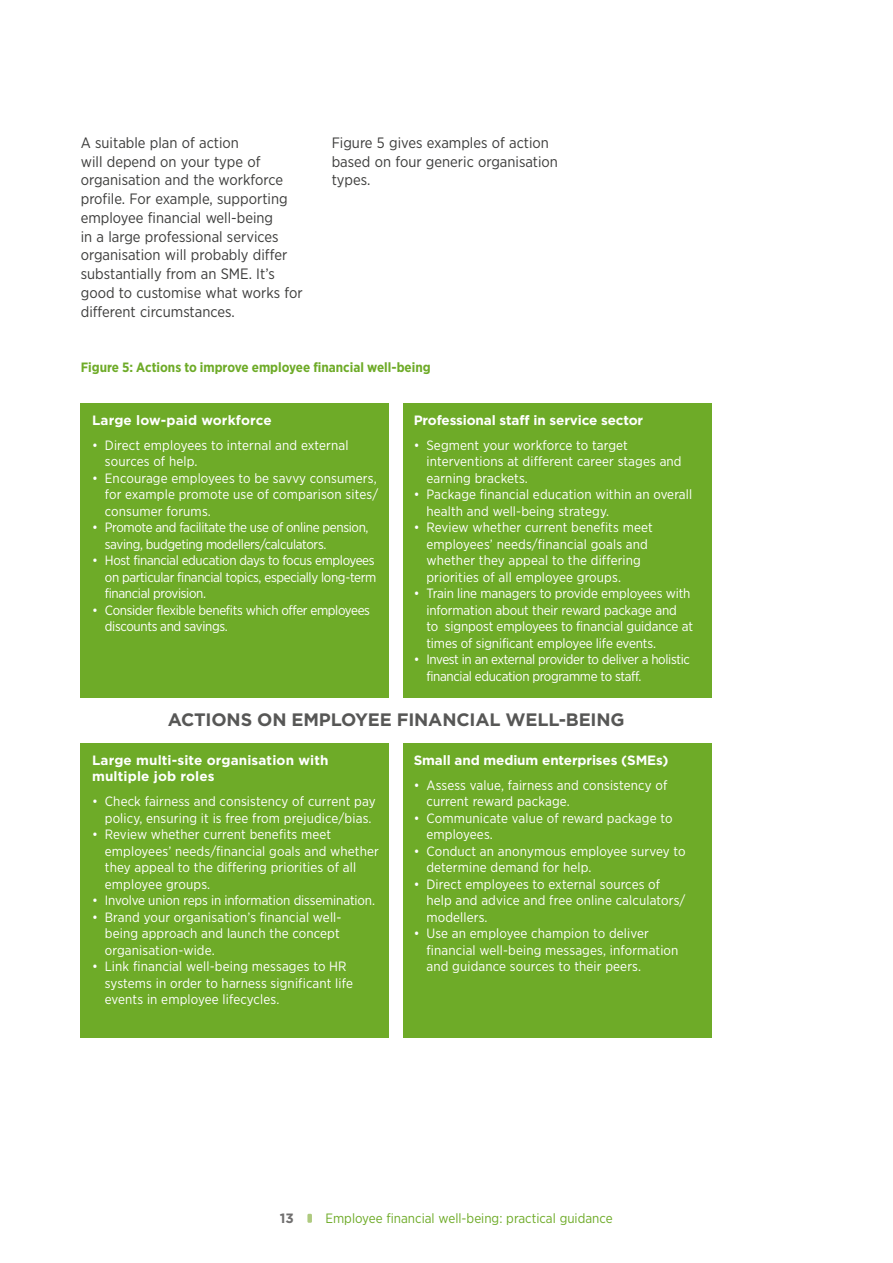
<style>
.page{position:relative;width:893px;height:1263px;background:#fff}
.page>*{position:absolute;margin:0;border:0;box-sizing:border-box;transform-origin:0 0}
.figure_titles{font:700 18px "Gotham";letter-spacing:-.01em;color:#575756}
.B_body{font:15px/18.8px "Gotham Narrow";color:#3c3c3b}
.figure_titles-2{font:13.5px/16.5px "Gotham Narrow";letter-spacing:.01em;color:#fff}
.figure_titles-3{font:13.5px/16.5px "Gotham Narrow";letter-spacing:-.025em;color:#fff}
.figure_titles-4{font:13.5px/16.5px "Gotham Narrow";letter-spacing:-.01em;color:#fff}
.figure_titles-5{font:700 13.5px/16.5px "Gotham";letter-spacing:.01em;color:#fff}
.figure_titles-6{font:700 13.5px "Gotham";letter-spacing:-.01em;color:#fff}
.figure_titles-7{font:700 13.5px "Gotham Narrow";color:#6eab28}
.t1{font:13.5px "Gotham Narrow";color:#6eab28}
.t2{font:700 13.5px "Gotham";color:#706f6f}
</style>
<div class="page">
<div style="left:307px;top:1214px;width:5px;height:9px;background:#aeca7f"></div>
<div style="left:403px;top:403px;width:308px;height:294px;background:#6eab28"></div>
<div style="left:403px;top:743px;width:308px;height:294px;background:#6eab28"></div>
<div style="left:81px;top:403px;width:308px;height:294px;background:#6eab28"></div>
<div style="left:81px;top:743px;width:308px;height:294px;background:#6eab28"></div>
<p class="B_body" style="left:81px;top:133px;width:223px">A suitable plan of action<br>will depend on your type of organisation and the workforce profile. For example, supporting employee financial well-being<br>in a large professional services organisation will probably differ substantially from an SME. It’s good to customise what works for different circumstances.</p>
<p class="B_body" style="left:332px;top:133px;width:228px">Figure 5 gives examples of action based on four generic organisation types.</p>
<p class="figure_titles-7" style="left:81px;top:359px;width:351px">Figure 5: Actions to improve employee financial well-being</p>
<p class="figure_titles-5" style="left:92px;top:412px;width:181px">Large low-paid workforce</p>
<p class="figure_titles-2" style="left:105px;top:436px;width:245px;text-indent:-13px">• Direct employees to internal and external sources of help.</p>
<p class="figure_titles-2" style="left:105px;top:469px;width:275px;text-indent:-13px">• Encourage employees to be savvy consumers, for example promote use of comparison sites/ consumer forums.</p>
<p class="figure_titles-3" style="left:105px;top:519px;width:265px;text-indent:-13px">• Promote and facilitate the use of online pension, saving, budgeting modellers/calculators.</p>
<p class="figure_titles-3" style="left:105px;top:552px;width:273px;text-indent:-13px">• Host financial education days to focus employees on particular financial topics, especially long-term financial provision.</p>
<p class="figure_titles-3" style="left:105px;top:601px;width:267px;text-indent:-13px">• Consider flexible benefits which offer employees discounts and savings.</p>
<p class="figure_titles-6" style="left:414px;top:411px;width:231px">Professional staff in service sector</p>
<p class="figure_titles-2" style="left:426px;top:436px;width:257px;text-indent:-13px">• Segment your workforce to target interventions at different career stages and earning brackets.</p>
<p class="figure_titles-2" style="left:426px;top:486px;width:267px;text-indent:-13px">• Package financial education within an overall health and well-being strategy.</p>
<p class="figure_titles-2" style="left:426px;top:519px;width:228px;text-indent:-13px">• Review whether current benefits meet employees’ needs/financial goals and whether they appeal to the differing priorities of all employee groups.</p>
<p class="figure_titles-4" style="left:426px;top:585px;width:268px;text-indent:-13px">• Train line managers to provide employees with information about their reward package and<br>to signpost employees to financial guidance at times of significant employee life events.</p>
<p class="figure_titles-3" style="left:426px;top:651px;width:265px;text-indent:-13px">• Invest in an external provider to deliver a holistic financial education programme to staff.</p>
<p class="figure_titles" style="left:168px;top:707px;width:458px">ACTIONS ON EMPLOYEE FINANCIAL WELL-BEING</p>
<p class="figure_titles-5" style="left:92px;top:752px;width:238px">Large multi-site organisation with multiple job roles</p>
<p class="figure_titles-2" style="left:105px;top:793px;width:272px;text-indent:-13px">• Check fairness and consistency of current pay policy, ensuring it is free from prejudice/bias.</p>
<p class="figure_titles-2" style="left:105px;top:826px;width:276px;text-indent:-13px">• Review whether current benefits meet employees’ needs/financial goals and whether they appeal to the differing priorities of all employee groups.</p>
<p class="figure_titles-4" style="left:92px;top:892px;width:284px">• Involve union reps in information dissemination.</p>
<p class="figure_titles-2" style="left:105px;top:909px;width:238px;text-indent:-13px">• Brand your organisation’s financial well&shy;being approach and launch the concept organisation-wide.</p>
<p class="figure_titles-2" style="left:105px;top:958px;width:250px;text-indent:-13px">• Link financial well-being messages to HR systems in order to harness significant life events in employee lifecycles.</p>
<p class="figure_titles-6" style="left:414px;top:751px;width:256px">Small and medium enterprises (SMEs)</p>
<p class="figure_titles-2" style="left:426px;top:777px;width:242px;text-indent:-13px">• Assess value, fairness and consistency of current reward package.</p>
<p class="figure_titles-2" style="left:426px;top:810px;width:248px;text-indent:-13px">• Communicate value of reward package to employees.</p>
<p class="figure_titles-2" style="left:426px;top:843px;width:261px;text-indent:-13px">• Conduct an anonymous employee survey to determine demand for help.</p>
<p class="figure_titles-2" style="left:426px;top:876px;width:261px;text-indent:-13px">• Direct employees to external sources of help and advice and free online calculators/ modellers.</p>
<p class="figure_titles-2" style="left:426px;top:925px;width:254px;text-indent:-13px">• Use an employee champion to deliver financial well-being messages, information and guidance sources to their peers.</p>
<p class="t2" style="left:280px;top:1209px;width:16px">13</p>
<p class="t1" style="left:325px;top:1209px;width:289px">Employee financial well-being: practical guidance</p>
</div>
